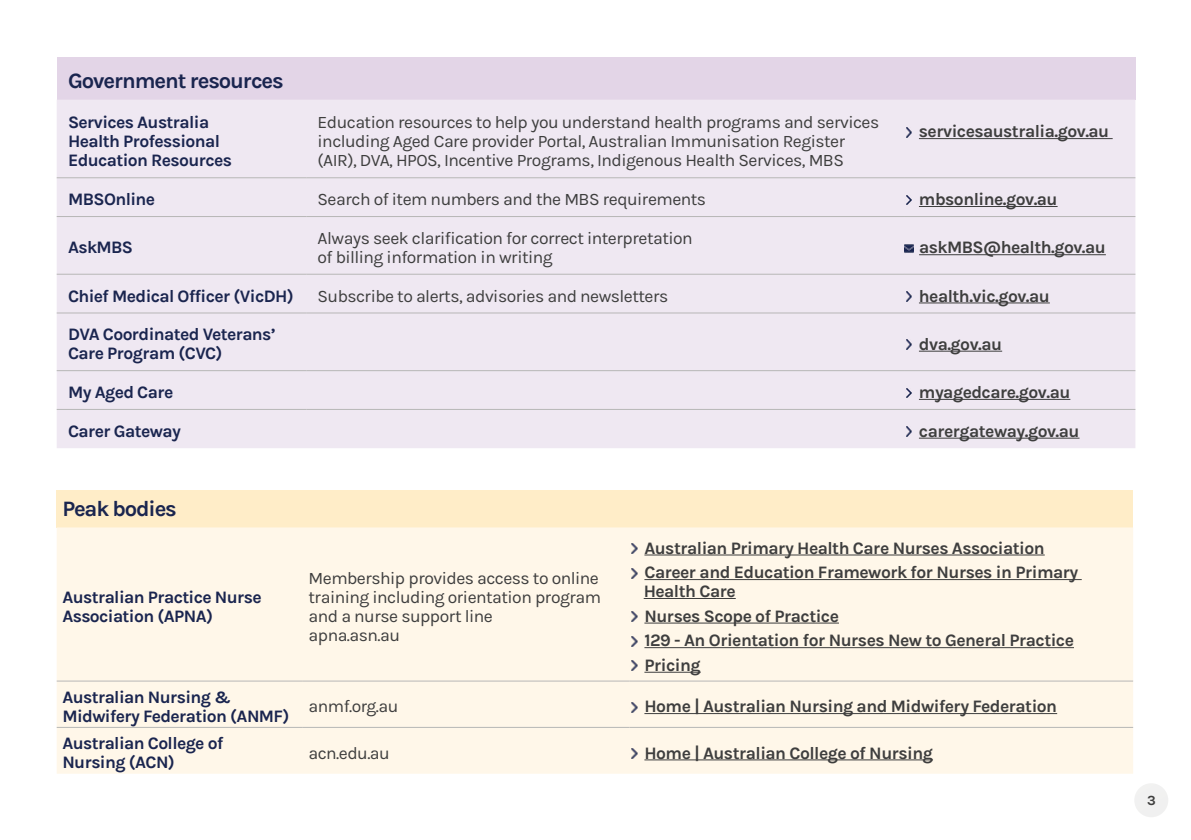
<style>
.page{position:relative;width:1191px;height:840px;background:#fff}
.page>*{position:absolute;margin:0;border:0;box-sizing:border-box;transform-origin:0 0}
.Heading_2{font:700 22px "Karla";letter-spacing:-.05em;color:#1a254f}
.Heading_3{font:17.6px/18.8px "Karla";letter-spacing:-.03em;color:#3e3e3e}
.t1{font:700 17.6px/18.8px "Karla";letter-spacing:-.03em;color:#3e3e3e}
.Heading_3-2{font:700 17.6px/18.8px "Karla";letter-spacing:-.035em;color:#1a254f}
.t2{font:700 14px "Karla";color:#3e3e3e}
</style>
<div class="page">
<div style="left:57px;top:57px;width:1078px;height:43px;background:#e3d5e7"></div>
<div style="left:57px;top:100px;width:1078px;height:348px;background:#efe8f2"></div>
<hr style="left:57px;top:177px;width:249px;height:1px;background:#b7b7b6">
<hr style="left:306px;top:177px;width:598px;height:1px;background:#b7b7b6">
<hr style="left:904px;top:177px;width:231px;height:1px;background:#b7b7b6">
<hr style="left:57px;top:216px;width:249px;height:1px;background:#b7b7b6">
<hr style="left:306px;top:216px;width:598px;height:1px;background:#b7b7b6">
<hr style="left:904px;top:216px;width:231px;height:1px;background:#b7b7b6">
<hr style="left:57px;top:274px;width:249px;height:1px;background:#b7b7b6">
<hr style="left:306px;top:274px;width:598px;height:1px;background:#b7b7b6">
<hr style="left:904px;top:274px;width:231px;height:1px;background:#b7b7b6">
<hr style="left:57px;top:312px;width:249px;height:1px;background:#b7b7b6">
<hr style="left:306px;top:312px;width:598px;height:1px;background:#b7b7b6">
<hr style="left:904px;top:312px;width:231px;height:1px;background:#b7b7b6">
<hr style="left:57px;top:370px;width:249px;height:1px;background:#b7b7b6">
<hr style="left:306px;top:370px;width:598px;height:1px;background:#b7b7b6">
<hr style="left:904px;top:370px;width:231px;height:1px;background:#b7b7b6">
<hr style="left:57px;top:409px;width:249px;height:1px;background:#b7b7b6">
<hr style="left:306px;top:409px;width:598px;height:1px;background:#b7b7b6">
<hr style="left:904px;top:409px;width:231px;height:1px;background:#b7b7b6">
<hr style="left:919px;top:138px;width:193px;height:1px;background:#3e3e3e">
<svg style="left:904px;top:127px;width:9px;height:10px"></svg>
<hr style="left:919px;top:206px;width:138px;height:1px;background:#3e3e3e">
<svg style="left:904px;top:195px;width:9px;height:10px"></svg>
<hr style="left:919px;top:254px;width:186px;height:1px;background:#3e3e3e">
<svg style="left:904px;top:243px;width:10px;height:10px"></svg>
<hr style="left:919px;top:302px;width:130px;height:1px;background:#3e3e3e">
<svg style="left:904px;top:291px;width:9px;height:10px"></svg>
<hr style="left:919px;top:350px;width:83px;height:1px;background:#3e3e3e">
<svg style="left:904px;top:340px;width:9px;height:9px"></svg>
<hr style="left:919px;top:399px;width:151px;height:1px;background:#3e3e3e">
<svg style="left:904px;top:388px;width:9px;height:9px"></svg>
<hr style="left:919px;top:437px;width:160px;height:1px;background:#3e3e3e">
<svg style="left:904px;top:426px;width:9px;height:10px"></svg>
<div style="left:57px;top:490px;width:1076px;height:37px;background:#ffedc8"></div>
<div style="left:57px;top:527px;width:1076px;height:246px;background:#fff7e9"></div>
<hr style="left:57px;top:680px;width:246px;height:1px;background:#b7b7b6">
<hr style="left:303px;top:680px;width:326px;height:1px;background:#b7b7b6">
<hr style="left:629px;top:680px;width:504px;height:1px;background:#b7b7b6">
<hr style="left:57px;top:726px;width:246px;height:1px;background:#b7b7b6">
<hr style="left:303px;top:726px;width:326px;height:1px;background:#b7b7b6">
<hr style="left:629px;top:726px;width:504px;height:1px;background:#b7b7b6">
<hr style="left:644px;top:554px;width:400px;height:1px;background:#3e3e3e">
<hr style="left:644px;top:579px;width:437px;height:1px;background:#3e3e3e">
<hr style="left:643px;top:597px;width:92px;height:1px;background:#3e3e3e">
<hr style="left:644px;top:622px;width:195px;height:1px;background:#3e3e3e">
<hr style="left:644px;top:647px;width:430px;height:1px;background:#3e3e3e">
<hr style="left:644px;top:671px;width:56px;height:1px;background:#3e3e3e">
<svg style="left:629px;top:543px;width:10px;height:10px"></svg>
<svg style="left:629px;top:568px;width:10px;height:9px"></svg>
<svg style="left:629px;top:611px;width:10px;height:10px"></svg>
<svg style="left:629px;top:636px;width:10px;height:9px"></svg>
<svg style="left:629px;top:660px;width:10px;height:10px"></svg>
<hr style="left:644px;top:712px;width:413px;height:1px;background:#3e3e3e">
<svg style="left:629px;top:702px;width:10px;height:9px"></svg>
<hr style="left:644px;top:759px;width:289px;height:1px;background:#3e3e3e">
<svg style="left:629px;top:748px;width:10px;height:10px"></svg>
<div style="left:1134px;top:782px;width:34px;height:34px;background:#f1f1f0;border-radius:50%"></div>
<p class="Heading_2" style="left:68px;top:68px;width:217px">Government resources</p>
<p class="Heading_3-2" style="left:68px;top:112px;width:166px">Services Australia<br>Health Professional<br>Education Resources</p>
<p class="Heading_3" style="left:317px;top:113px;width:563px">Education resources to help you understand health programs and services including Aged Care provider Portal, Australian Immunisation Register (AIR), DVA, HPOS, Incentive Programs, Indigenous Health Services, MBS</p>
<p class="t1" style="left:919px;top:122px;width:192px">servicesaustralia.gov.au</p>
<p class="Heading_3-2" style="left:68px;top:190px;width:88px">MBSOnline</p>
<p class="Heading_3" style="left:317px;top:190px;width:390px">Search of item numbers and the MBS requirements</p>
<p class="t1" style="left:919px;top:190px;width:140px">mbsonline.gov.au</p>
<p class="Heading_3-2" style="left:68px;top:238px;width:66px">AskMBS</p>
<p class="Heading_3" style="left:317px;top:229px;width:377px">Always seek clarification for correct interpretation of billing information in writing</p>
<p class="t1" style="left:919px;top:238px;width:188px">askMBS@health.gov.au</p>
<p class="Heading_3-2" style="left:68px;top:286px;width:227px">Chief Medical Officer (VicDH)</p>
<p class="Heading_3" style="left:317px;top:286px;width:352px">Subscribe to alerts, advisories and newsletters</p>
<p class="t1" style="left:919px;top:286px;width:132px">health.vic.gov.au</p>
<p class="Heading_3-2" style="left:68px;top:325px;width:209px">DVA Coordinated Veterans’<br>Care Program (CVC)</p>
<p class="t1" style="left:919px;top:334px;width:85px">dva.gov.au</p>
<p class="Heading_3-2" style="left:68px;top:382px;width:107px">My Aged Care</p>
<p class="t1" style="left:919px;top:382px;width:153px">myagedcare.gov.au</p>
<p class="Heading_3-2" style="left:68px;top:421px;width:114px">Carer Gateway</p>
<p class="t1" style="left:919px;top:421px;width:162px">carergateway.gov.au</p>
<p class="Heading_2" style="left:62px;top:495px;width:116px">Peak bodies</p>
<p class="Heading_3-2" style="left:62px;top:587px;width:201px">Australian Practice Nurse<br>Association (APNA)</p>
<p class="Heading_3" style="left:308px;top:568px;width:294px">Membership provides access to online training including orientation program and a nurse support line<br>apna.asn.au</p>
<p class="t1" style="left:644px;top:538px;width:402px">Australian Primary Health Care Nurses Association</p>
<p class="t1" style="left:643px;top:562px;width:436px">Career and Education Framework for Nurses in Primary<br>Health Care</p>
<p class="t1" style="left:644px;top:606px;width:196px">Nurses Scope of Practice</p>
<p class="t1" style="left:644px;top:630px;width:431px">129 - An Orientation for Nurses New to General Practice</p>
<p class="t1" style="left:644px;top:655px;width:58px">Pricing</p>
<p class="Heading_3-2" style="left:62px;top:687px;width:229px">Australian Nursing &amp;<br>Midwifery Federation (ANMF)</p>
<p class="Heading_3" style="left:308px;top:697px;width:91px">anmf.org.au</p>
<p class="t1" style="left:644px;top:696px;width:414px">Home | Australian Nursing and Midwifery Federation</p>
<p class="Heading_3-2" style="left:62px;top:733px;width:163px">Australian College of<br>Nursing (ACN)</p>
<p class="Heading_3" style="left:308px;top:743px;width:83px">acn.edu.au</p>
<p class="t1" style="left:644px;top:743px;width:290px">Home | Australian College of Nursing</p>
<p class="t2" style="left:1147px;top:791px;width:10px">3</p>
</div>
